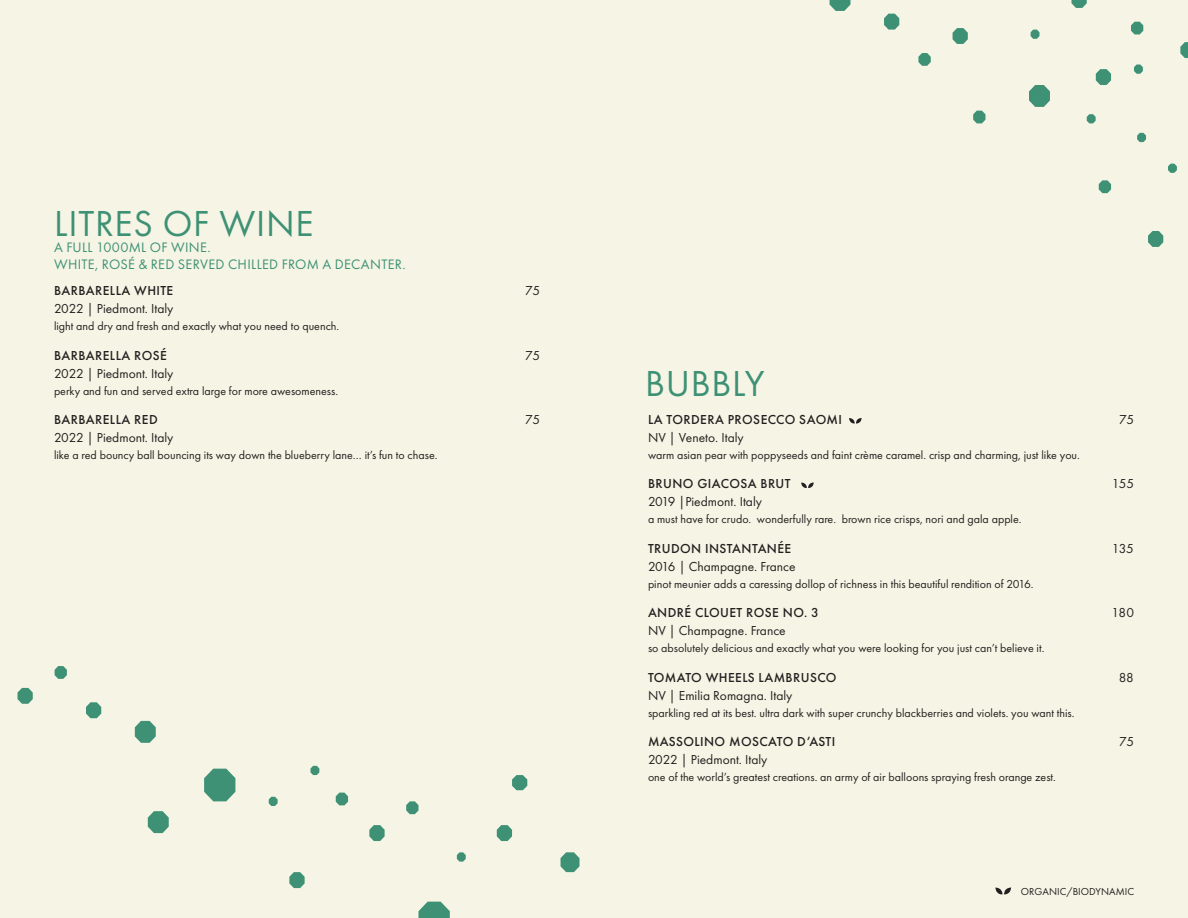
<style>
.page{position:relative;width:1188px;height:918px;background:#f6f5e5}
.page>*{position:absolute;margin:0;border:0;box-sizing:border-box;transform-origin:0 0}
.Title_Header{font:37.5px "Futura PT";letter-spacing:.02em;color:#3e9175}
.t1{font:14.25px/16.5px "Futura PT";letter-spacing:.02em;color:#3e9175}
.Beer_Cocktail_Wine_Item_Description{font:13.5px "Futura PT";color:#231f20}
.Wine_Name{font:500 13.5px "Futura PT";letter-spacing:.03em;color:#231f20}
.Wine_Name-2{font:13.5px "Futura PT";letter-spacing:-.045em;color:#231f20}
.Wine_Taste_Note{font:12px "Futura PT";color:#231f20}
.Dietary_Legend{font:10.5px "Futura PT";color:#231f20}
</style>
<div class="page">
<svg style="left:849px;top:418px;width:13px;height:6px"></svg>
<svg style="left:801px;top:482px;width:13px;height:6px"></svg>
<svg style="left:995px;top:887px;width:16px;height:8px"></svg>
<svg style="left:953px;top:28px;width:15px;height:16px"></svg>
<svg style="left:1071px;top:0;width:16px;height:8px"></svg>
<svg style="left:1096px;top:69px;width:15px;height:16px"></svg>
<svg style="left:918px;top:53px;width:13px;height:13px"></svg>
<svg style="left:973px;top:111px;width:12px;height:12px"></svg>
<svg style="left:1131px;top:22px;width:12px;height:12px"></svg>
<svg style="left:884px;top:14px;width:15px;height:16px"></svg>
<svg style="left:1180px;top:42px;width:8px;height:16px"></svg>
<svg style="left:830px;top:0;width:20px;height:11px"></svg>
<svg style="left:1029px;top:85px;width:21px;height:22px"></svg>
<svg style="left:1099px;top:180px;width:12px;height:13px"></svg>
<svg style="left:1148px;top:231px;width:15px;height:16px"></svg>
<svg style="left:17px;top:688px;width:16px;height:16px"></svg>
<svg style="left:55px;top:666px;width:12px;height:13px"></svg>
<svg style="left:406px;top:801px;width:12px;height:13px"></svg>
<svg style="left:86px;top:702px;width:15px;height:16px"></svg>
<svg style="left:135px;top:721px;width:21px;height:22px"></svg>
<svg style="left:148px;top:811px;width:21px;height:22px"></svg>
<svg style="left:204px;top:769px;width:31px;height:32px"></svg>
<svg style="left:419px;top:902px;width:31px;height:16px"></svg>
<svg style="left:336px;top:793px;width:12px;height:12px"></svg>
<svg style="left:512px;top:775px;width:15px;height:15px"></svg>
<svg style="left:497px;top:825px;width:15px;height:16px"></svg>
<svg style="left:369px;top:825px;width:16px;height:16px"></svg>
<svg style="left:289px;top:872px;width:16px;height:16px"></svg>
<svg style="left:561px;top:852px;width:19px;height:20px"></svg>
<svg style="left:310px;top:766px;width:9px;height:9px"></svg>
<svg style="left:457px;top:852px;width:9px;height:10px"></svg>
<svg style="left:269px;top:797px;width:9px;height:9px"></svg>
<svg style="left:1031px;top:30px;width:8px;height:9px"></svg>
<svg style="left:1087px;top:114px;width:9px;height:9px"></svg>
<svg style="left:1168px;top:164px;width:9px;height:9px"></svg>
<svg style="left:1134px;top:64px;width:9px;height:10px"></svg>
<svg style="left:1137px;top:133px;width:9px;height:9px"></svg>
<p class="Title_Header" style="left:54px;top:201px;width:261px">LITRES OF WINE</p>
<p class="t1" style="left:54px;top:239px;width:353px">A FULL 1000ML OF WINE.<br>WHITE, ROSÉ &amp; RED SERVED CHILLED FROM A DECANTER.</p>
<p class="Wine_Name" style="left:54px;top:282px;width:121px">BARBARELLA WHITE</p>
<p class="Wine_Name-2" style="left:525px;top:283px;width:16px">75</p>
<p class="Beer_Cocktail_Wine_Item_Description" style="left:54px;top:301px;width:121px">2022 | Piedmont. Italy</p>
<p class="Wine_Taste_Note" style="left:54px;top:319px;width:287px">light and dry and fresh and exactly what you need to quench.</p>
<p class="Wine_Name" style="left:54px;top:347px;width:114px">BARBARELLA ROSÉ</p>
<p class="Wine_Name-2" style="left:525px;top:347px;width:16px">75</p>
<p class="Beer_Cocktail_Wine_Item_Description" style="left:54px;top:365px;width:121px">2022 | Piedmont. Italy</p>
<p class="Wine_Taste_Note" style="left:54px;top:384px;width:286px">perky and fun and served extra large for more awesomeness.</p>
<p class="Wine_Name" style="left:54px;top:411px;width:105px">BARBARELLA RED</p>
<p class="Wine_Name-2" style="left:525px;top:412px;width:16px">75</p>
<p class="Beer_Cocktail_Wine_Item_Description" style="left:54px;top:430px;width:121px">2022 | Piedmont. Italy</p>
<p class="Wine_Taste_Note" style="left:54px;top:448px;width:385px">like a red bouncy ball bouncing its way down the blueberry lane… it’s fun to chase.</p>
<p class="Title_Header" style="left:645px;top:361px;width:121px">BUBBLY</p>
<p class="Wine_Name" style="left:648px;top:411px;width:195px">LA TORDERA PROSECCO SAOMI</p>
<p class="Wine_Name-2" style="left:1119px;top:411px;width:16px">75</p>
<p class="Beer_Cocktail_Wine_Item_Description" style="left:648px;top:429px;width:97px">NV | Veneto. Italy</p>
<p class="Wine_Taste_Note" style="left:648px;top:448px;width:433px">warm asian pear with poppyseeds and faint crème caramel. crisp and charming, just like you.</p>
<p class="Wine_Name" style="left:648px;top:475px;width:144px">BRUNO GIACOSA BRUT</p>
<p class="Wine_Name-2" style="left:1112px;top:476px;width:24px">155</p>
<p class="Beer_Cocktail_Wine_Item_Description" style="left:648px;top:494px;width:116px">2019 |Piedmont. Italy</p>
<p class="Wine_Taste_Note" style="left:648px;top:512px;width:375px">a must have for crudo. wonderfully rare. brown rice crisps, nori and gala apple.</p>
<p class="Wine_Name" style="left:648px;top:540px;width:145px">TRUDON INSTANTANÉE</p>
<p class="Wine_Name-2" style="left:1112px;top:540px;width:24px">135</p>
<p class="Beer_Cocktail_Wine_Item_Description" style="left:648px;top:558px;width:149px">2016 | Champagne. France</p>
<p class="Wine_Taste_Note" style="left:648px;top:577px;width:387px">pinot meunier adds a caressing dollop of richness in this beautiful rendition of 2016.</p>
<p class="Wine_Name" style="left:648px;top:604px;width:172px">ANDRÉ CLOUET ROSE NO. 3</p>
<p class="Wine_Name-2" style="left:1112px;top:605px;width:24px">180</p>
<p class="Beer_Cocktail_Wine_Item_Description" style="left:648px;top:623px;width:139px">NV | Champagne. France</p>
<p class="Wine_Taste_Note" style="left:648px;top:641px;width:398px">so absolutely delicious and exactly what you were looking for you just can’t believe it.</p>
<p class="Wine_Name" style="left:648px;top:669px;width:190px">TOMATO WHEELS LAMBRUSCO</p>
<p class="Wine_Name-2" style="left:1119px;top:669px;width:17px">88</p>
<p class="Beer_Cocktail_Wine_Item_Description" style="left:648px;top:687px;width:146px">NV | Emilia Romagna. Italy</p>
<p class="Wine_Taste_Note" style="left:648px;top:706px;width:428px">sparkling red at its best. ultra dark with super crunchy blackberries and violets. you want this.</p>
<p class="Wine_Name" style="left:648px;top:733px;width:189px">MASSOLINO MOSCATO D’ASTI</p>
<p class="Wine_Name-2" style="left:1119px;top:734px;width:16px">75</p>
<p class="Beer_Cocktail_Wine_Item_Description" style="left:648px;top:752px;width:121px">2022 | Piedmont. Italy</p>
<p class="Wine_Taste_Note" style="left:648px;top:770px;width:409px">one of the world’s greatest creations. an army of air balloons spraying fresh orange zest.</p>
<p class="Dietary_Legend" style="left:1021px;top:885px;width:115px">ORGANIC/BIODYNAMIC</p>
</div>
